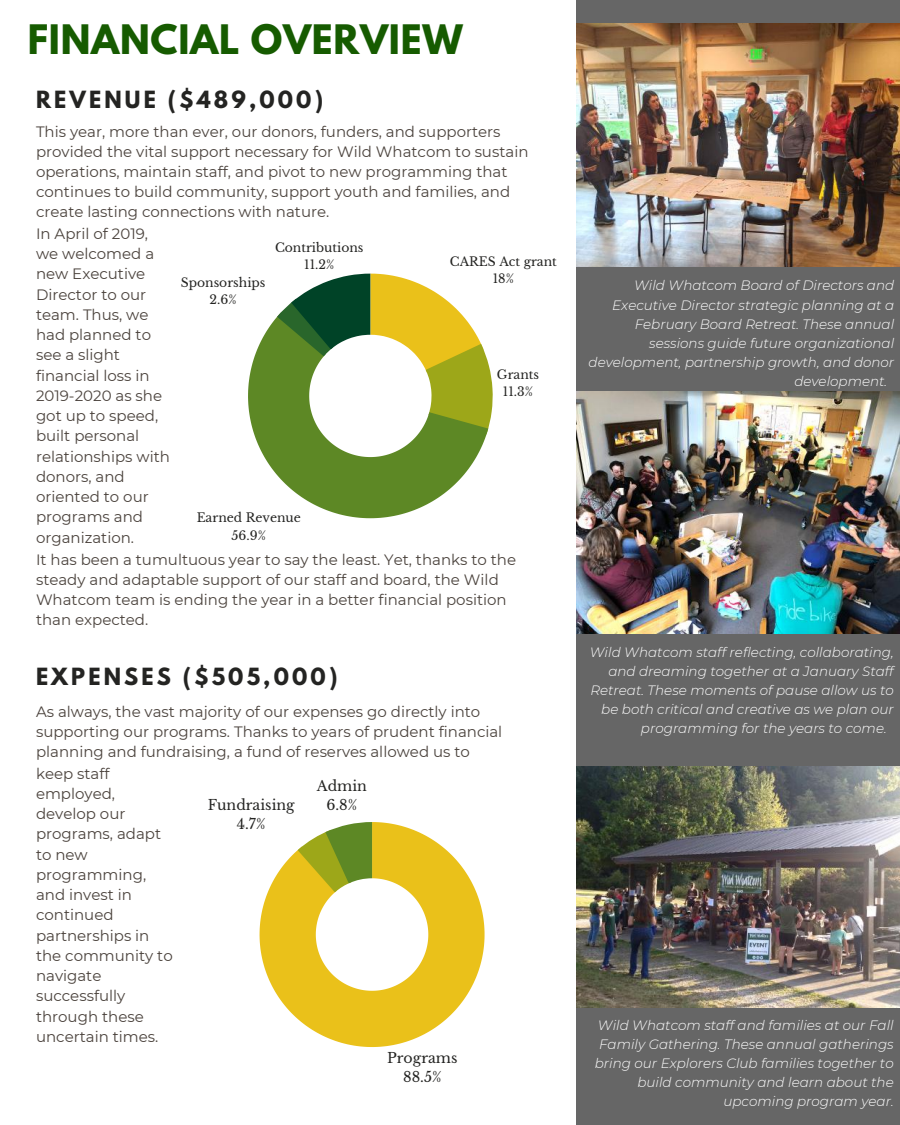
<style>
.page{position:relative;width:900px;height:1125px;background:#fff}
.page>*{position:absolute;margin:0;border:0;box-sizing:border-box;transform-origin:0 0}
.t1{font:700 36px "League Spartan";letter-spacing:.02em;color:#165b00}
.t2{font:700 21px "League Spartan";letter-spacing:.15em;color:#242422}
.t3{font:15px/20.2px "Montserrat";color:#4b433d}
.t4{font:14.1px/19.2px "Libre Baskerville";color:#242422;text-align:center}
.t5{font:italic 300 13.5px/19.2px "Montserrat";color:#fff;text-align:right}
.t6{font:12.3px/17.2px "Libre Baskerville";color:#242422;text-align:center}
</style>
<div class="page">
<svg style="left:260px;top:822px;width:225px;height:225px;fill:#eac11a"></svg>
<svg style="left:298px;top:822px;width:75px;height:70px"></svg>
<svg style="left:248px;top:317px;width:239px;height:201px;fill:#5d8825"></svg>
<svg style="left:277px;top:274px;width:216px;height:160px"></svg>
<div style="left:577px;top:0;width:323px;height:1125px;background:#666"></div>
<img style="left:577px;top:23px;width:323px;height:243px">
<img style="left:577px;top:392px;width:322px;height:242px">
<img style="left:577px;top:767px;width:323px;height:240px">
<h1 class="t1" style="left:28px;top:22px;width:436px">FINANCIAL OVERVIEW</h1>
<h2 class="t2" style="left:36px;top:89px;width:289px">REVENUE ($489,000)</h2>
<p class="t3" style="left:36px;top:121px;width:494px">This year, more than ever, our donors, funders, and supporters provided the vital support necessary for Wild Whatcom to sustain operations, maintain staff, and pivot to new programming that continues to build community, support youth and families, and create lasting connections with nature.</p>
<p class="t3" style="left:36px;top:223px;width:136px">In April of 2019, we welcomed a new Executive<br>Director to our team. Thus, we had planned to see a slight financial loss in<br>2019-2020 as she got up to speed, built personal relationships with donors, and oriented to our programs and organization.</p>
<p class="t3" style="left:36px;top:550px;width:482px">It has been a tumultuous year to say the least. Yet, thanks to the steady and adaptable support of our staff and board, the Wild Whatcom team is ending the year in a better financial position than expected.</p>
<p class="t6" style="left:275px;top:239px;width:90px">Contributions<br>11.2%</p>
<p class="t6" style="left:450px;top:253px;width:109px">CARES Act grant<br>18%</p>
<p class="t6" style="left:181px;top:274px;width:86px">Sponsorships<br>2.6%</p>
<p class="t6" style="left:497px;top:366px;width:44px">Grants<br>11.3%</p>
<p class="t6" style="left:197px;top:509px;width:106px">Earned Revenue<br>56.9%</p>
<h2 class="t2" style="left:36px;top:666px;width:303px">EXPENSES ($505,000)</h2>
<p class="t3" style="left:36px;top:702px;width:468px">As always, the vast majority of our expenses go directly into supporting our programs. Thanks to years of prudent financial planning and fundraising, a fund of reserves allowed us to keep staff<br>employed,<br>develop our<br>programs, adapt<br>to new<br>programming,<br>and invest in<br>continued<br>partnerships in<br>the community to<br>navigate<br>successfully<br>through these<br>uncertain times.</p>
<p class="t4" style="left:317px;top:776px;width:52px">Admin</p>
<p class="t4" style="left:208px;top:796px;width:89px">Fundraising</p>
<p class="t4" style="left:326px;top:795px;width:32px">6.8%</p>
<p class="t4" style="left:237px;top:815px;width:30px">4.7%</p>
<p class="t4" style="left:387px;top:1048px;width:72px">Programs<br>88.5%</p>
<p class="t5" style="left:634px;top:276px;width:262px">Wild Whatcom Board of Directors and</p>
<p class="t5" style="left:612px;top:295px;width:283px">Executive Director strategic planning at a</p>
<p class="t5" style="left:635px;top:314px;width:261px">February Board Retreat. These annual</p>
<p class="t5" style="left:649px;top:333px;width:246px">sessions guide future organizational</p>
<p class="t5" style="left:589px;top:352px;width:307px">development, partnership growth, and donor</p>
<p class="t5" style="left:794px;top:372px;width:94px">development.</p>
<p class="t5" style="left:590px;top:642px;width:305px">Wild Whatcom staff reflecting, collaborating,</p>
<p class="t5" style="left:608px;top:661px;width:287px">and dreaming together at a January Staff</p>
<p class="t5" style="left:590px;top:680px;width:305px">Retreat. These moments of pause allow us to</p>
<p class="t5" style="left:601px;top:699px;width:294px">be both critical and creative as we plan our</p>
<p class="t5" style="left:641px;top:719px;width:247px">programming for the years to come.</p>
<p class="t5" style="left:595px;top:1015px;width:300px">Wild Whatcom staff and families at our Fall Family Gathering. These annual gatherings bring our Explorers Club families together to build community and learn about the upcoming program year.</p>
</div>
